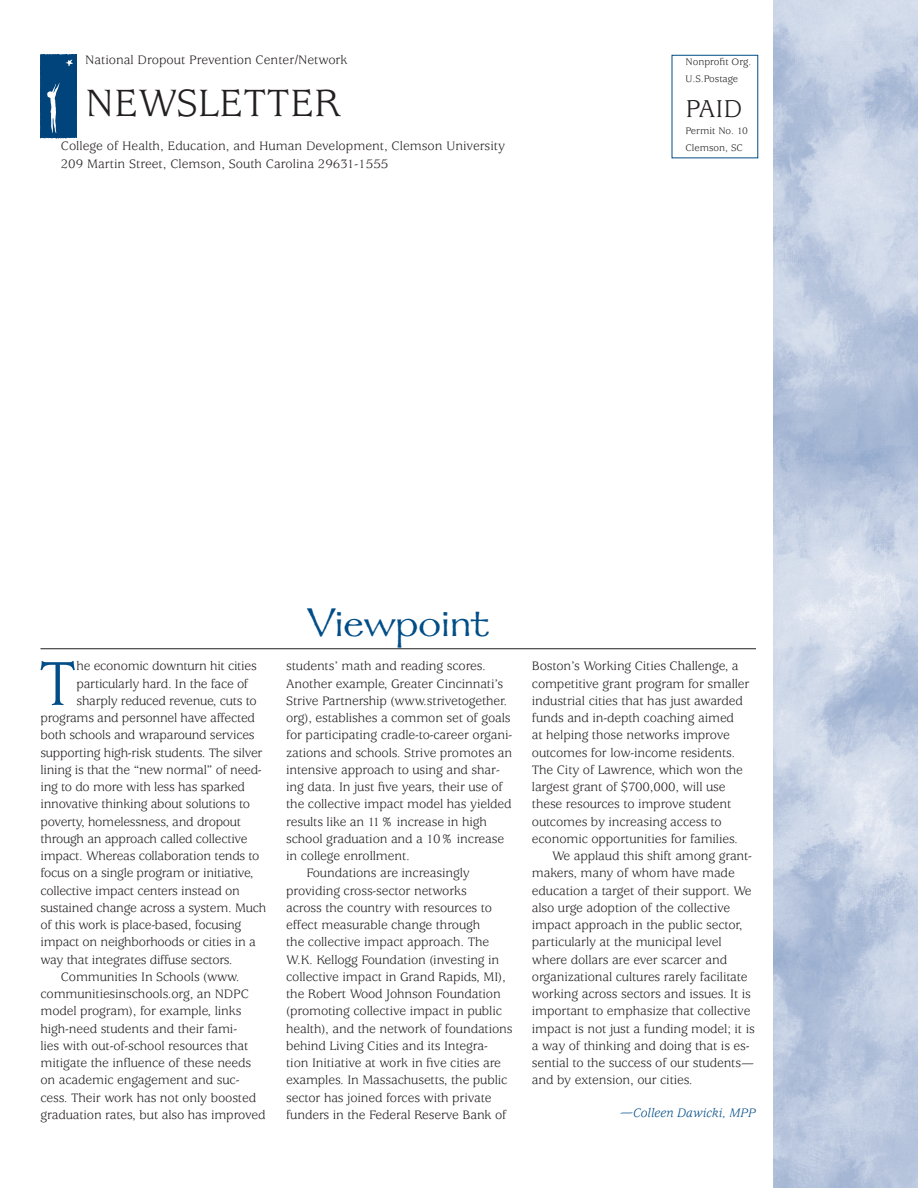
<style>
.page{position:relative;width:918px;height:1188px;background:#fff}
.page>*{position:absolute;margin:0;border:0;box-sizing:border-box;transform-origin:0 0}
.t1{font:68.55px "Usherwood";color:#004d87}
.t2{font:45px "Galahad";color:#004d87}
.t3{font:42px "Usherwood";color:#231f20}
.t4{font:27px "Usherwood";color:#231f20}
.t5{font:13.5px/17.2px "Usherwood";letter-spacing:-.01em;color:#231f20}
.t6{font:italic 13.5px "Usherwood";color:#004d87}
.t7{font:10.5px/17.2px "Usherwood";color:#231f20}
</style>
<div class="page">
<img style="left:774px;top:0;width:144px;height:1188px">
<hr style="left:40px;top:648px;width:716px;height:1px;background:#231f20">
<svg style="left:40px;top:55px;width:37px;height:83px;background:#125184"></svg>
<p class="t5" style="left:85px;top:52px;width:264px">National Dropout Prevention Center/Network</p>
<h3 class="t3" style="left:85px;top:80px;width:257px">NEWSLETTER</h3>
<p class="t5" style="left:61px;top:138px;width:446px">College of Health, Education, and Human Development, Clemson University<br>209 Martin Street, Clemson, South Carolina 29631-1555</p>
<p class="t7" style="left:686px;top:53px;width:67px">Nonprofit Org.<br>U.S.Postage</p>
<h3 class="t4" style="left:686px;top:94px;width:59px">PAID</h3>
<p class="t7" style="left:686px;top:122px;width:64px">Permit No. 10<br>Clemson, SC</p>
<h1 class="t1" style="left:39px;top:646px;width:40px">T</h1>
<p class="t5" style="left:77px;top:658px;width:182px">he economic downturn hit cities</p>
<p class="t5" style="left:77px;top:675px;width:173px">particularly hard. In the face of</p>
<p class="t5" style="left:77px;top:692px;width:182px">sharply reduced revenue, cuts to</p>
<p class="t5" style="left:40px;top:710px;width:216px">programs and personnel have affected</p>
<p class="t5" style="left:40px;top:727px;width:216px">both schools and wraparound services</p>
<p class="t5" style="left:40px;top:744px;width:223px">supporting high-risk students. The silver</p>
<p class="t5" style="left:40px;top:761px;width:223px">lining is that the “new normal” of need-</p>
<p class="t5" style="left:40px;top:779px;width:206px">ing to do more with less has sparked</p>
<p class="t5" style="left:40px;top:796px;width:211px">innovative thinking about solutions to</p>
<p class="t5" style="left:40px;top:813px;width:202px">poverty, homelessness, and dropout</p>
<p class="t5" style="left:40px;top:830px;width:209px">through an approach called collective</p>
<p class="t5" style="left:40px;top:848px;width:221px">impact. Whereas collaboration tends to</p>
<p class="t5" style="left:40px;top:865px;width:215px">focus on a single program or initiative,</p>
<p class="t5" style="left:40px;top:882px;width:201px">collective impact centers instead on</p>
<p class="t5" style="left:40px;top:899px;width:227px">sustained change across a system. Much</p>
<p class="t5" style="left:40px;top:917px;width:202px">of this work is place-based, focusing</p>
<p class="t5" style="left:40px;top:934px;width:217px">impact on neighborhoods or cities in a</p>
<p class="t5" style="left:40px;top:951px;width:194px">way that integrates diffuse sectors.</p>
<p class="t5" style="left:61px;top:968px;width:180px">Communities In Schools (www.</p>
<p class="t5" style="left:40px;top:986px;width:210px">communitiesinschools.org, an NDPC</p>
<p class="t5" style="left:40px;top:1003px;width:203px">model program), for example, links</p>
<p class="t5" style="left:40px;top:1020px;width:198px">high-need students and their fami-</p>
<p class="t5" style="left:40px;top:1037px;width:209px">lies with out-of-school resources that</p>
<p class="t5" style="left:40px;top:1055px;width:212px">mitigate the influence of these needs</p>
<p class="t5" style="left:40px;top:1072px;width:200px">on academic engagement and suc-</p>
<p class="t5" style="left:40px;top:1089px;width:217px">cess. Their work has not only boosted</p>
<p class="t5" style="left:40px;top:1106px;width:227px">graduation rates, but also has improved</p>
<h2 class="t2" style="left:307px;top:599px;width:184px">Viewpoint</h2>
<p class="t5" style="left:286px;top:658px;width:201px">students’ math and reading scores.</p>
<p class="t5" style="left:286px;top:675px;width:219px">Another example, Greater Cincinnati’s</p>
<p class="t5" style="left:286px;top:692px;width:223px">Strive Partnership (www.strivetogether.</p>
<p class="t5" style="left:286px;top:710px;width:226px">org), establishes a common set of goals</p>
<p class="t5" style="left:286px;top:727px;width:227px">for participating cradle-to-career organi-</p>
<p class="t5" style="left:286px;top:744px;width:228px">zations and schools. Strive promotes an</p>
<p class="t5" style="left:286px;top:761px;width:215px">intensive approach to using and shar-</p>
<p class="t5" style="left:286px;top:779px;width:218px">ing data. In just five years, their use of</p>
<p class="t5" style="left:286px;top:796px;width:227px">the collective impact model has yielded</p>
<p class="t5" style="left:286px;top:813px;width:202px">results like an 11% increase in high</p>
<p class="t5" style="left:286px;top:830px;width:220px">school graduation and a 10% increase</p>
<p class="t5" style="left:286px;top:848px;width:125px">in college enrollment.</p>
<p class="t5" style="left:307px;top:865px;width:165px">Foundations are increasingly</p>
<p class="t5" style="left:286px;top:882px;width:182px">providing cross-sector networks</p>
<p class="t5" style="left:286px;top:899px;width:207px">across the country with resources to</p>
<p class="t5" style="left:286px;top:917px;width:196px">effect measurable change through</p>
<p class="t5" style="left:286px;top:934px;width:204px">the collective impact approach. The</p>
<p class="t5" style="left:286px;top:951px;width:215px">W.K. Kellogg Foundation (investing in</p>
<p class="t5" style="left:286px;top:968px;width:221px">collective impact in Grand Rapids, MI),</p>
<p class="t5" style="left:286px;top:986px;width:216px">the Robert Wood Johnson Foundation</p>
<p class="t5" style="left:286px;top:1003px;width:217px">(promoting collective impact in public</p>
<p class="t5" style="left:286px;top:1020px;width:228px">health), and the network of foundations</p>
<p class="t5" style="left:286px;top:1037px;width:203px">behind Living Cities and its Integra-</p>
<p class="t5" style="left:286px;top:1055px;width:216px">tion Initiative at work in five cities are</p>
<p class="t5" style="left:286px;top:1072px;width:223px">examples. In Massachusetts, the public</p>
<p class="t5" style="left:286px;top:1089px;width:207px">sector has joined forces with private</p>
<p class="t5" style="left:286px;top:1106px;width:222px">funders in the Federal Reserve Bank of</p>
<p class="t5" style="left:532px;top:658px;width:208px">Boston’s Working Cities Challenge, a</p>
<p class="t5" style="left:532px;top:675px;width:219px">competitive grant program for smaller</p>
<p class="t5" style="left:532px;top:692px;width:213px">industrial cities that has just awarded</p>
<p class="t5" style="left:532px;top:710px;width:204px">funds and in-depth coaching aimed</p>
<p class="t5" style="left:532px;top:727px;width:199px">at helping those networks improve</p>
<p class="t5" style="left:532px;top:744px;width:205px">outcomes for low-income residents.</p>
<p class="t5" style="left:532px;top:761px;width:213px">The City of Lawrence, which won the</p>
<p class="t5" style="left:532px;top:779px;width:195px">largest grant of $700,000, will use</p>
<p class="t5" style="left:532px;top:796px;width:201px">these resources to improve student</p>
<p class="t5" style="left:532px;top:813px;width:191px">outcomes by increasing access to</p>
<p class="t5" style="left:532px;top:830px;width:208px">economic opportunities for families.</p>
<p class="t5" style="left:552px;top:848px;width:201px">We applaud this shift among grant-</p>
<p class="t5" style="left:532px;top:865px;width:204px">makers, many of whom have made</p>
<p class="t5" style="left:532px;top:882px;width:221px">education a target of their support. We</p>
<p class="t5" style="left:532px;top:899px;width:200px">also urge adoption of the collective</p>
<p class="t5" style="left:532px;top:917px;width:212px">impact approach in the public sector,</p>
<p class="t5" style="left:532px;top:934px;width:191px">particularly at the municipal level</p>
<p class="t5" style="left:532px;top:951px;width:197px">where dollars are ever scarcer and</p>
<p class="t5" style="left:532px;top:968px;width:217px">organizational cultures rarely facilitate</p>
<p class="t5" style="left:532px;top:986px;width:220px">working across sectors and issues. It is</p>
<p class="t5" style="left:532px;top:1003px;width:220px">important to emphasize that collective</p>
<p class="t5" style="left:532px;top:1020px;width:224px">impact is not just a funding model; it is</p>
<p class="t5" style="left:532px;top:1037px;width:219px">a way of thinking and doing that is es-</p>
<p class="t5" style="left:532px;top:1055px;width:224px">sential to the success of our students—</p>
<p class="t5" style="left:532px;top:1072px;width:162px">and by extension, our cities.</p>
<p class="t6" style="left:620px;top:1105px;width:137px">—Colleen Dawicki, MPP</p>
</div>
